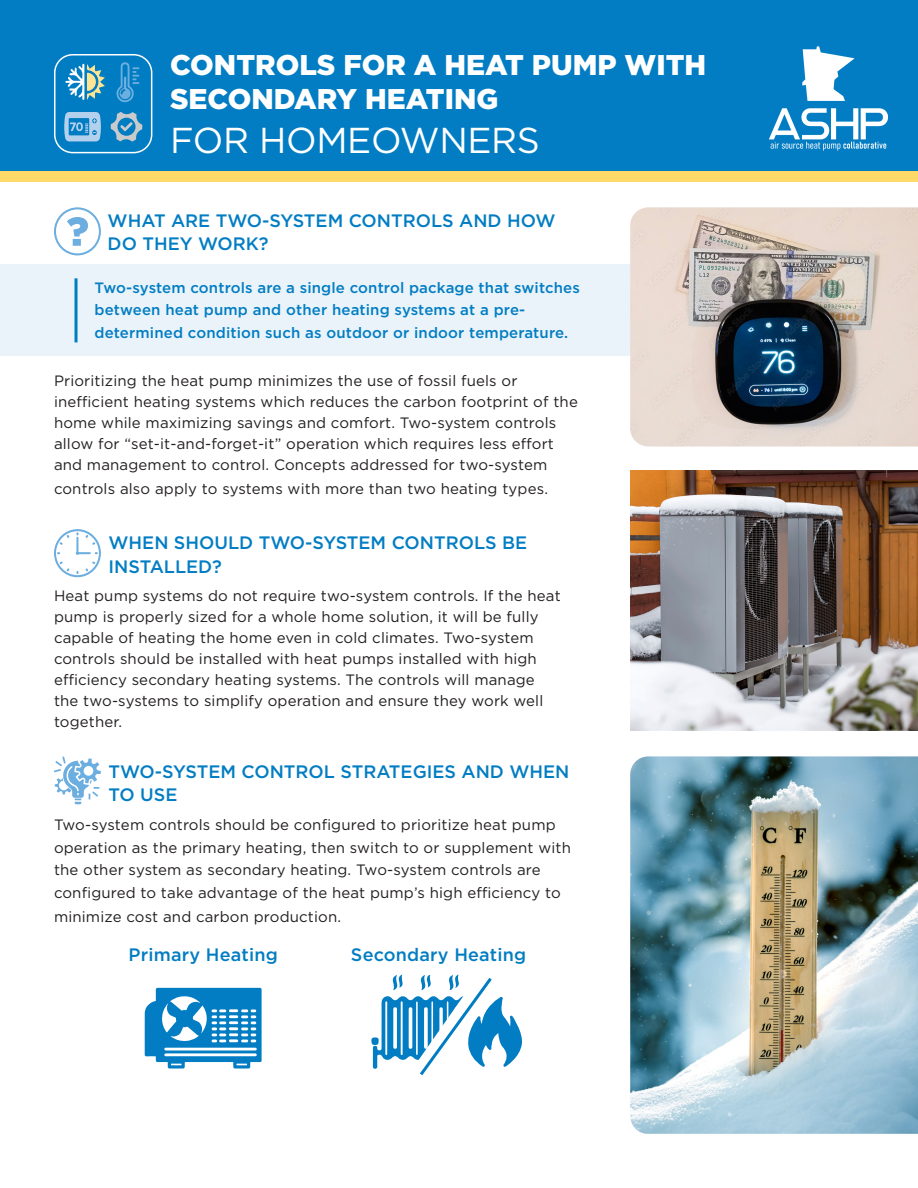
<style>
.page{position:relative;width:918px;height:1188px;background:#fff}
.page>*{position:absolute;margin:0;border:0;box-sizing:border-box;transform-origin:0 0}
.t1{font:36px "Gotham";letter-spacing:-.01em;color:#fff}
.t2{font:900 28.5px/34.2px "Gotham";color:#fff}
.t3{font:500 18px/22.5px "Gotham";color:#027dc3}
.t4{font:15px/21px "Gotham";letter-spacing:.01em;color:#231f20}
.t5{font:500 15px/22.5px "Gotham";letter-spacing:.01em;color:#027dc3}
</style>
<div class="page">
<div style="left:0;top:265px;width:638px;height:91px;background:#e9f3f9"></div>
<hr style="left:75px;top:278px;width:3px;height:64px;background:#007cc2">
<img style="left:630px;top:207px;width:288px;height:240px">
<div style="left:0;top:0;width:918px;height:171px;background:#027dc3"></div>
<div style="left:54px;top:54px;width:98px;height:99px;border:2px solid #fff;border-radius:18px"></div>
<div style="left:0;top:171px;width:918px;height:11px;background:#ffda69"></div>
<img style="left:630px;top:470px;width:287px;height:260px">
<img style="left:630px;top:756px;width:288px;height:378px">
<svg style="left:54px;top:529px;width:47px;height:48px"></svg>
<svg style="left:54px;top:207px;width:47px;height:48px"></svg>
<svg style="left:116px;top:62px;width:23px;height:40px"></svg>
<svg style="left:65px;top:64px;width:40px;height:36px"></svg>
<svg style="left:64px;top:112px;width:37px;height:29px"></svg>
<svg style="left:111px;top:112px;width:31px;height:30px"></svg>
<svg style="left:54px;top:756px;width:47px;height:48px"></svg>
<svg style="left:145px;top:988px;width:117px;height:81px"></svg>
<svg style="left:371px;top:974px;width:151px;height:102px"></svg>
<img style="left:769px;top:46px;width:119px;height:105px">
<p class="t2" style="left:170px;top:47px;width:538px">CONTROLS FOR A HEAT PUMP WITH<br>SECONDARY HEATING</p>
<p class="t1" style="left:170px;top:117px;width:371px">FOR HOMEOWNERS</p>
<p class="t3" style="left:108px;top:210px;width:449px">WHAT ARE TWO-SYSTEM CONTROLS AND HOW<br>DO THEY WORK?</p>
<p class="t5" style="left:94px;top:276px;width:487px">Two-system controls are a single control package that switches between heat pump and other heating systems at a pre&shy;determined condition such as outdoor or indoor temperature.</p>
<p class="t4" style="left:54px;top:370px;width:525px">Prioritizing the heat pump minimizes the use of fossil fuels or inefficient heating systems which reduces the carbon footprint of the home while maximizing savings and comfort. Two-system controls allow for “set-it-and-forget-it” operation which requires less effort and management to control. Concepts addressed for two-system</p>
<p class="t4" style="left:54px;top:478px;width:496px">controls also apply to systems with more than two heating types.</p>
<p class="t3" style="left:109px;top:530px;width:420px;line-height:24px">WHEN SHOULD TWO-SYSTEM CONTROLS BE<br>INSTALLED?</p>
<p class="t4" style="left:54px;top:585px;width:508px">Heat pump systems do not require two-system controls. If the heat pump is properly sized for a whole home solution, it will be fully capable of heating the home even in cold climates. Two-system controls should be installed with heat pumps installed with high efficiency secondary heating systems. The controls will manage the two-systems to simplify operation and ensure they work well together.</p>
<p class="t3" style="left:109px;top:760px;width:462px">TWO-SYSTEM CONTROL STRATEGIES AND WHEN<br>TO USE</p>
<p class="t4" style="left:54px;top:813px;width:519px;line-height:22.5px">Two-system controls should be configured to prioritize heat pump operation as the primary heating, then switch to or supplement with the other system as secondary heating. Two-system controls are configured to take advantage of the heat pump’s high efficiency to</p>
<p class="t4" style="left:54px;top:905px;width:289px">minimize cost and carbon production.</p>
<p class="t3" style="left:129px;top:943px;width:151px">Primary Heating</p>
<p class="t3" style="left:351px;top:943px;width:177px">Secondary Heating</p>
</div>
